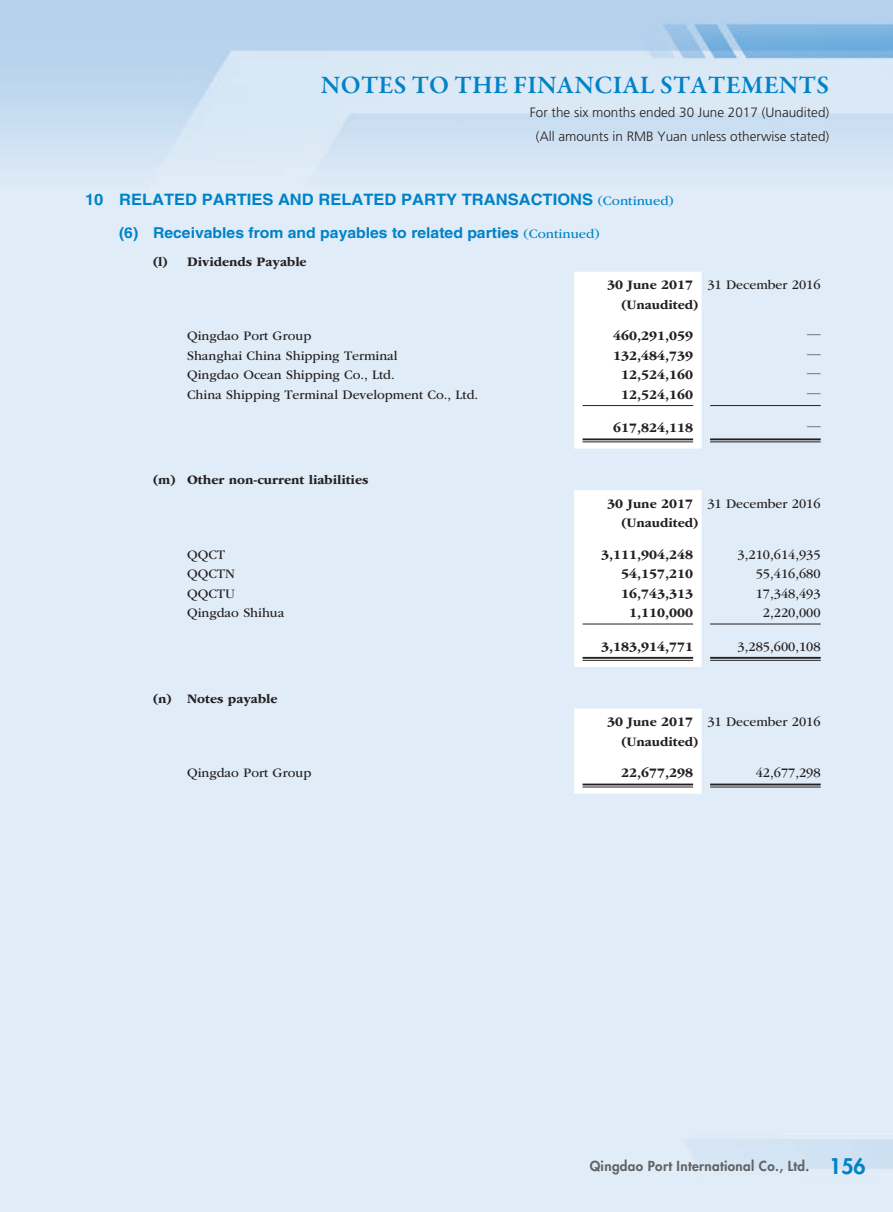
<style>
.page{position:relative;width:893px;height:1212px;background:#fff}
.page>*{position:absolute;margin:0;border:0;box-sizing:border-box;transform-origin:0 0}
.t1{font:600 25.5px "Garamond Premr Pro";letter-spacing:.01em;color:#0082c8}
.t2{font:800 21px "Futura Std";color:#0082c8}
._3__標題{font:700 15.75px "Helvetica LT Std";color:#0082c8;scale:1.05 1}
._4__副標題{font:700 15px "Helvetica LT Std";color:#0082c8;scale:1.05 1}
._1__內文{font:13.5px "ITC Garamond Std";color:#231f20}
._1__內文-2{font:700 13.5px "ITC Garamond Std";color:#231f20}
.t3{font:300 13.5px/24px "Frutiger LT Std";color:#231f20;text-align:center}
._5__副副標題{font:700 13.5px "ITC Garamond Std";color:#231f20}
.t4{font:800 13.5px "Futura Std";letter-spacing:.025em;color:#636366}
._3__標題-2{font:13.5px "ITC Garamond Std";color:#0082c8;scale:1.05 1}
._4__副標題-2{font:13.5px "ITC Garamond Std";color:#0082c8;scale:1.05 1}
._1__內文-3{font:300 13.5px "M Sung HK";color:#231f20}
</style>
<div class="page">
<img style="left:0;top:0;width:893px;height:1212px">
<svg style="left:574px;top:272px;width:128px;height:177px"></svg>
<hr style="left:583px;top:405px;width:110px;height:1px;background:#231f20">
<hr style="left:710px;top:405px;width:111px;height:1px;background:#231f20">
<hr style="left:583px;top:438px;width:110px;height:2px;background:#231f20">
<hr style="left:583px;top:442px;width:110px;height:1px;background:#231f20">
<hr style="left:710px;top:438px;width:111px;height:2px;background:#231f20">
<hr style="left:710px;top:442px;width:111px;height:1px;background:#231f20">
<svg style="left:574px;top:490px;width:128px;height:177px"></svg>
<hr style="left:583px;top:624px;width:110px;height:1px;background:#231f20">
<hr style="left:710px;top:624px;width:111px;height:1px;background:#231f20">
<hr style="left:583px;top:657px;width:110px;height:2px;background:#231f20">
<hr style="left:583px;top:660px;width:110px;height:1px;background:#231f20">
<hr style="left:710px;top:657px;width:111px;height:2px;background:#231f20">
<hr style="left:710px;top:660px;width:111px;height:1px;background:#231f20">
<svg style="left:574px;top:708px;width:128px;height:86px"></svg>
<hr style="left:583px;top:783px;width:110px;height:2px;background:#231f20">
<hr style="left:583px;top:787px;width:110px;height:1px;background:#231f20">
<hr style="left:710px;top:783px;width:111px;height:2px;background:#231f20">
<hr style="left:710px;top:787px;width:111px;height:1px;background:#231f20">
<h1 class="t1" style="left:321px;top:69px;width:510px">NOTES TO THE FINANCIAL STATEMENTS</h1>
<p class="t3" style="left:530px;top:100px;width:301px">For the six months ended 30 June 2017 (Unaudited( (All amounts in RMB Yuan unless otherwise stated(</p>
<p class="_3__標題" style="left:85px;top:190px;width:19px">10</p>
<p class="_3__標題" style="left:119px;top:190px;width:453px">RELATED PARTIES AND RELATED PARTY TRANSACTIONS</p>
<p class="_3__標題-2" style="left:598px;top:194px;width:74px">(Continued(</p>
<p class="_4__副標題" style="left:119px;top:223px;width:20px">)6(</p>
<p class="_4__副標題" style="left:153px;top:223px;width:350px">Receivables from and payables to related parties</p>
<p class="_4__副標題-2" style="left:524px;top:226px;width:74px">(Continued(</p>
<p class="_5__副副標題" style="left:153px;top:254px;width:16px">)l(</p>
<p class="_5__副副標題" style="left:187px;top:254px;width:121px">Dividends Payable</p>
<p class="_1__內文" style="left:187px;top:329px;width:126px">Qingdao Port Group</p>
<p class="_1__內文" style="left:187px;top:348px;width:212px">Shanghai China Shipping Terminal</p>
<p class="_1__內文" style="left:187px;top:368px;width:209px">Qingdao Ocean Shipping Co., Ltd.</p>
<p class="_1__內文" style="left:187px;top:387px;width:293px">China Shipping Terminal Development Co., Ltd.</p>
<p class="_1__內文-2" style="left:607px;top:278px;width:87px">30 June 2017</p>
<p class="_1__內文-2" style="left:621px;top:297px;width:78px">(Unaudited(</p>
<p class="_1__內文-2" style="left:613px;top:329px;width:82px">460,291,059</p>
<p class="_1__內文-2" style="left:613px;top:348px;width:82px">132,484,739</p>
<p class="_1__內文-2" style="left:621px;top:368px;width:74px">12,524,160</p>
<p class="_1__內文-2" style="left:621px;top:387px;width:74px">12,524,160</p>
<p class="_1__內文-2" style="left:613px;top:420px;width:82px">617,824,118</p>
<p class="_1__內文" style="left:707px;top:278px;width:115px">31 December 2016</p>
<p class="_1__內文-3" style="left:807px;top:326px;width:15px">—</p>
<p class="_1__內文-3" style="left:807px;top:345px;width:15px">—</p>
<p class="_1__內文-3" style="left:807px;top:365px;width:15px">—</p>
<p class="_1__內文-3" style="left:807px;top:384px;width:15px">—</p>
<p class="_1__內文-3" style="left:807px;top:418px;width:15px">—</p>
<p class="_5__副副標題" style="left:153px;top:472px;width:24px">m( )</p>
<p class="_5__副副標題" style="left:187px;top:472px;width:183px">Other non-current liabilities</p>
<p class="_1__內文" style="left:187px;top:547px;width:39px">QQCT</p>
<p class="_1__內文" style="left:187px;top:567px;width:49px">QQCTN</p>
<p class="_1__內文" style="left:187px;top:586px;width:49px">QQCTU</p>
<p class="_1__內文" style="left:187px;top:606px;width:99px">Qingdao Shihua</p>
<p class="_5__副副標題" style="left:153px;top:691px;width:20px">n( )</p>
<p class="_5__副副標題" style="left:187px;top:691px;width:92px">Notes payable</p>
<p class="_1__內文" style="left:187px;top:766px;width:126px">Qingdao Port Group</p>
<p class="_1__內文-2" style="left:607px;top:496px;width:87px">30 June 2017</p>
<p class="_1__內文-2" style="left:621px;top:515px;width:78px">(Unaudited(</p>
<p class="_1__內文" style="left:707px;top:496px;width:115px">31 December 2016</p>
<p class="_1__內文-2" style="left:601px;top:547px;width:94px">3,111,904,248</p>
<p class="_1__內文" style="left:738px;top:547px;width:85px">3,210,614,935</p>
<p class="_1__內文-2" style="left:621px;top:566px;width:74px">54,157,210</p>
<p class="_1__內文" style="left:756px;top:567px;width:66px">55,416,680</p>
<p class="_1__內文-2" style="left:621px;top:586px;width:74px">16,743,313</p>
<p class="_1__內文" style="left:756px;top:586px;width:66px">17,348,493</p>
<p class="_1__內文-2" style="left:629px;top:605px;width:66px">1,110,000</p>
<p class="_1__內文" style="left:763px;top:606px;width:59px">2,220,000</p>
<p class="_1__內文-2" style="left:601px;top:639px;width:94px">3,183,914,771</p>
<p class="_1__內文" style="left:738px;top:639px;width:85px">3,285,600,108</p>
<p class="_1__內文-2" style="left:607px;top:714px;width:87px">30 June 2017</p>
<p class="_1__內文-2" style="left:621px;top:734px;width:78px">(Unaudited(</p>
<p class="_1__內文-2" style="left:621px;top:765px;width:74px">22,677,298</p>
<p class="_1__內文" style="left:707px;top:715px;width:115px">31 December 2016</p>
<p class="_1__內文" style="left:756px;top:766px;width:66px">42,677,298</p>
<p class="t4" style="left:590px;top:1158px;width:221px">Qingdao Port International Co., Ltd.</p>
<h2 class="t2" style="left:829px;top:1153px;width:38px">156</h2>
</div>
